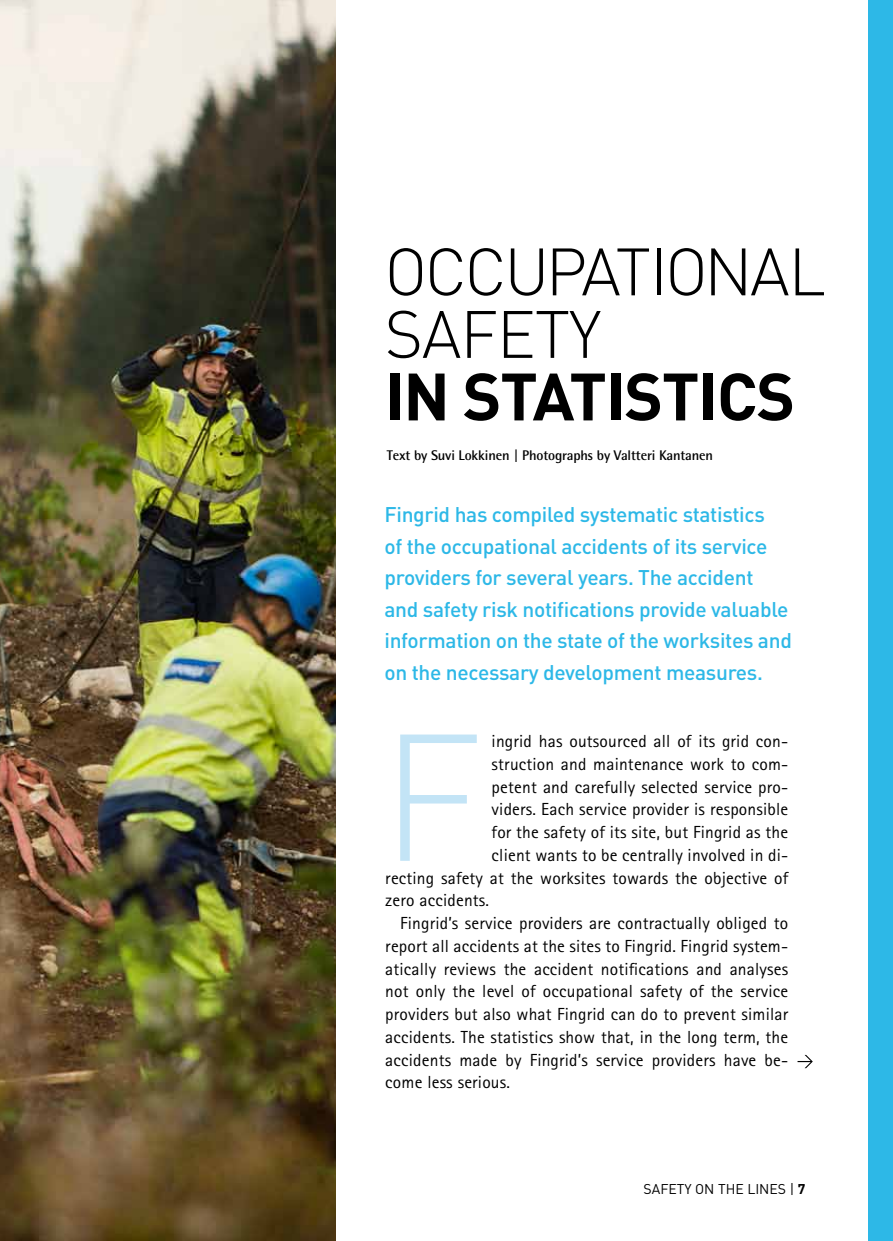
<style>
.page{position:relative;width:893px;height:1241px;background:#fff}
.page>*{position:absolute;margin:0;border:0;box-sizing:border-box;transform-origin:0 0}
.t1{font:300 177.28px "DIN";color:#c3e4f6}
.t2{font:300 65.8px/62.5px "DIN";letter-spacing:-.04em;color:#000}
.t3{font:700 65.8px "DIN";letter-spacing:-.02em;color:#000}
.t4{font:500 21px/31.5px "DIN";letter-spacing:-.015em;color:#2db8e7}
.t5{font:17.5px "Rotis Sans Serif";letter-spacing:.01em;color:#000}
.t6{font:700 14px "Rotis Semi Sans";letter-spacing:-.01em;color:#000}
.t7{font:14px "DIN";color:#000}
.s1{font-weight:700}
</style>
<div class="page">
<img style="left:0;top:0;width:336px;height:1240px">
<div style="left:868px;top:0;width:25px;height:1240px;background:#2db8e7"></div>
<svg style="left:797px;top:1054px;width:16px;height:13px"></svg>
<h2 class="t2" style="left:384px;top:240px;width:443px">OCCUPATIONAL<br>SAFETY</h2>
<h2 class="t3" style="left:384px;top:353px;width:412px">IN STATISTICS</h2>
<p class="t6" style="left:387px;top:446px;width:328px">Text by Suvi Lokkinen | Photographs by Valtteri Kantanen</p>
<p class="t4" style="left:384px;top:498px;width:409px">Fingrid has compiled systematic statistics<br>of the occupational accidents of its service providers for several years. The accident and safety risk notifications provide valuable information on the state of the worksites and on the necessary development measures.</p>
<h1 class="t1" style="left:381px;top:687px;width:104px">F</h1>
<p class="t5" style="left:492px;top:730px;width:298px">ingrid has outsourced all of its grid con-</p>
<p class="t5" style="left:492px;top:753px;width:298px">struction and maintenance work to com-</p>
<p class="t5" style="left:492px;top:776px;width:298px">petent and carefully selected service pro-</p>
<p class="t5" style="left:492px;top:799px;width:298px">viders. Each service provider is responsible</p>
<p class="t5" style="left:492px;top:821px;width:298px">for the safety of its site, but Fingrid as the</p>
<p class="t5" style="left:492px;top:844px;width:298px">client wants to be centrally involved in di-</p>
<p class="t5" style="left:385px;top:867px;width:404px">recting safety at the worksites towards the objective of</p>
<p class="t5" style="left:385px;top:890px;width:105px">zero accidents.</p>
<p class="t5" style="left:400px;top:912px;width:390px">Fingrid’s service providers are contractually obliged to</p>
<p class="t5" style="left:385px;top:935px;width:404px">report all accidents at the sites to Fingrid. Fingrid system-</p>
<p class="t5" style="left:385px;top:958px;width:404px">atically reviews the accident notifications and analyses</p>
<p class="t5" style="left:385px;top:981px;width:404px">not only the level of occupational safety of the service</p>
<p class="t5" style="left:385px;top:1003px;width:404px">providers but also what Fingrid can do to prevent similar</p>
<p class="t5" style="left:385px;top:1026px;width:404px">accidents. The statistics show that, in the long term, the</p>
<p class="t5" style="left:385px;top:1049px;width:404px">accidents made by Fingrid’s service providers have be-</p>
<p class="t5" style="left:385px;top:1072px;width:126px">come less serious.</p>
<p class="t7" style="left:643px;top:1180px;width:163px">SAFETY ON THE LINES | <span class="s1">7</span></p>
</div>
